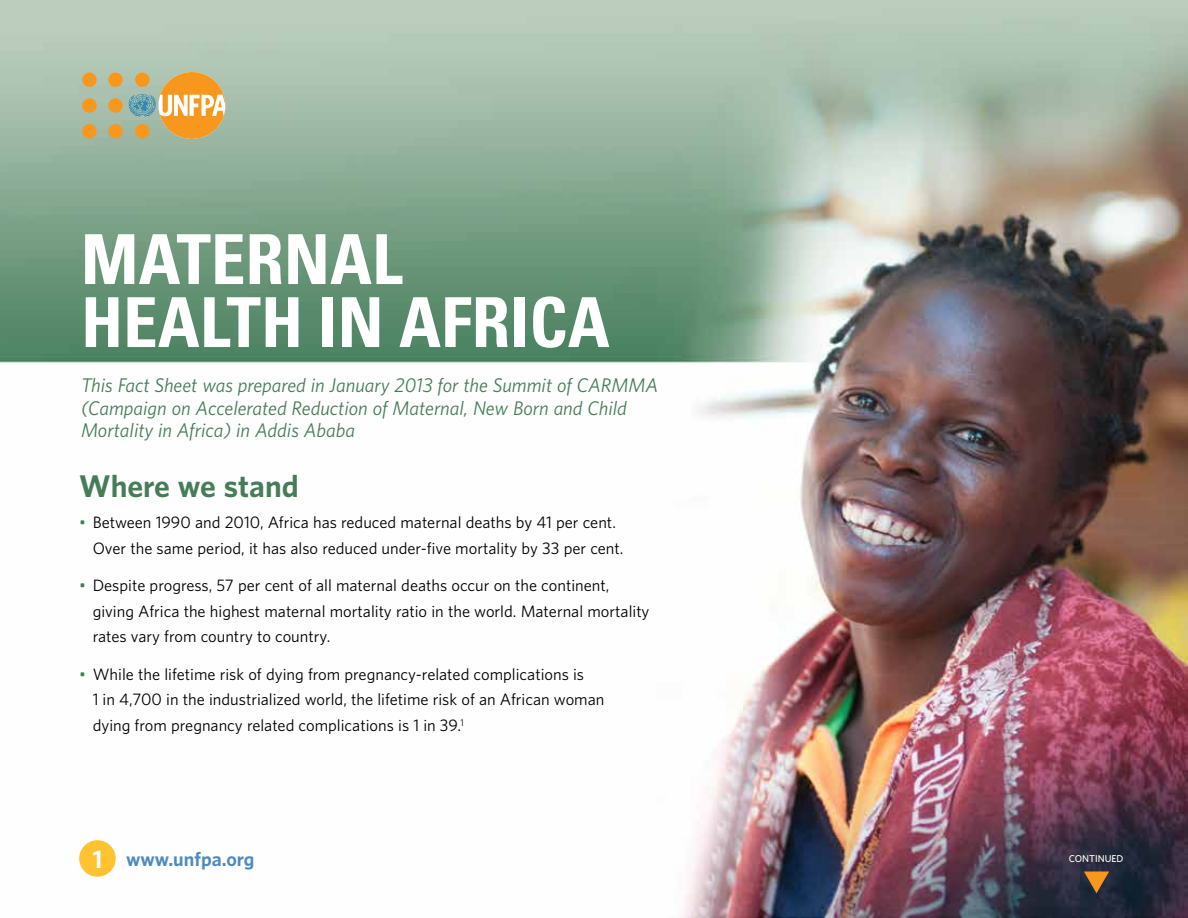
<style>
.page{position:relative;width:1188px;height:918px;background:#fff}
.page>*{position:absolute;margin:0;border:0;box-sizing:border-box;transform-origin:0 0}
.t1{font:700 condensed 69px/63px "Univers";color:#fff}
.t2{font:700 28.5px "UNFPA";color:#467c58}
.t3{font:italic 18px/22.5px "UNFPA Text";color:#467c58}
.t4{font:700 18px "UNFPA";color:#4f8abe}
.t5{font:15px/25.5px "UNFPA Text";color:#000}
.t6{font:600 9px "UNFPA";color:#fff}
.s1{color:#467c58}
.s2{font-size:22.5px;color:#fff}
</style>
<div class="page">
<img style="left:0;top:0;width:1188px;height:918px">
<div style="left:79px;top:840px;width:37px;height:37px;background:#ffc230;border-radius:50%"></div>
<svg style="left:1084px;top:872px;width:25px;height:21px"></svg>
<div style="left:108px;top:98px;width:15px;height:15px;background:#f8971d;border-radius:50%"></div>
<div style="left:108px;top:124px;width:15px;height:14px;background:#f8971d;border-radius:50%"></div>
<div style="left:108px;top:73px;width:15px;height:14px;background:#f8971d;border-radius:50%"></div>
<div style="left:82px;top:98px;width:15px;height:15px;background:#f8971d;border-radius:50%"></div>
<div style="left:82px;top:124px;width:15px;height:14px;background:#f8971d;border-radius:50%"></div>
<div style="left:82px;top:73px;width:15px;height:14px;background:#f8971d;border-radius:50%"></div>
<svg style="left:129px;top:72px;width:96px;height:67px;background:#d2b174"></svg>
<h1 class="t1" style="left:81px;top:227px;width:530px">MATERNAL<br>HEALTH IN AFRICA</h1>
<p class="t3" style="left:81px;top:373px;width:579px">This Fact Sheet was prepared in January 2013 for the Summit of CARMMA (Campaign on Accelerated Reduction of Maternal, New Born and Child<br>Mortality in Africa) in Addis Ababa</p>
<h2 class="t2" style="left:79px;top:467px;width:221px">Where we stand</h2>
<p class="t5" style="left:93px;top:509px;width:532px;text-indent:-14px"><span class="s1">•</span> Between 1990 and 2010, Africa has reduced maternal deaths by 41 per cent.<br>Over the same period, it has also reduced under-five mortality by 33 per cent.</p>
<p class="t5" style="left:93px;top:572px;width:558px;text-indent:-14px"><span class="s1">•</span> Despite progress, 57 per cent of all maternal deaths occur on the continent, giving Africa the highest maternal mortality ratio in the world. Maternal mortality rates vary from country to country.</p>
<p class="t5" style="left:93px;top:661px;width:513px;text-indent:-14px"><span class="s1">•</span> While the lifetime risk of dying from pregnancy-related complications is<br>1 in 4,700 in the industrialized world, the lifetime risk of an African woman dying from pregnancy related complications is 1 in 39.<sup>1</sup></p>
<p class="t4" style="left:93px;top:847px;width:163px"><span class="s2">1</span> www.unfpa.org</p>
<p class="t6" style="left:1069px;top:853px;width:56px">CONTINUED</p>
</div>
